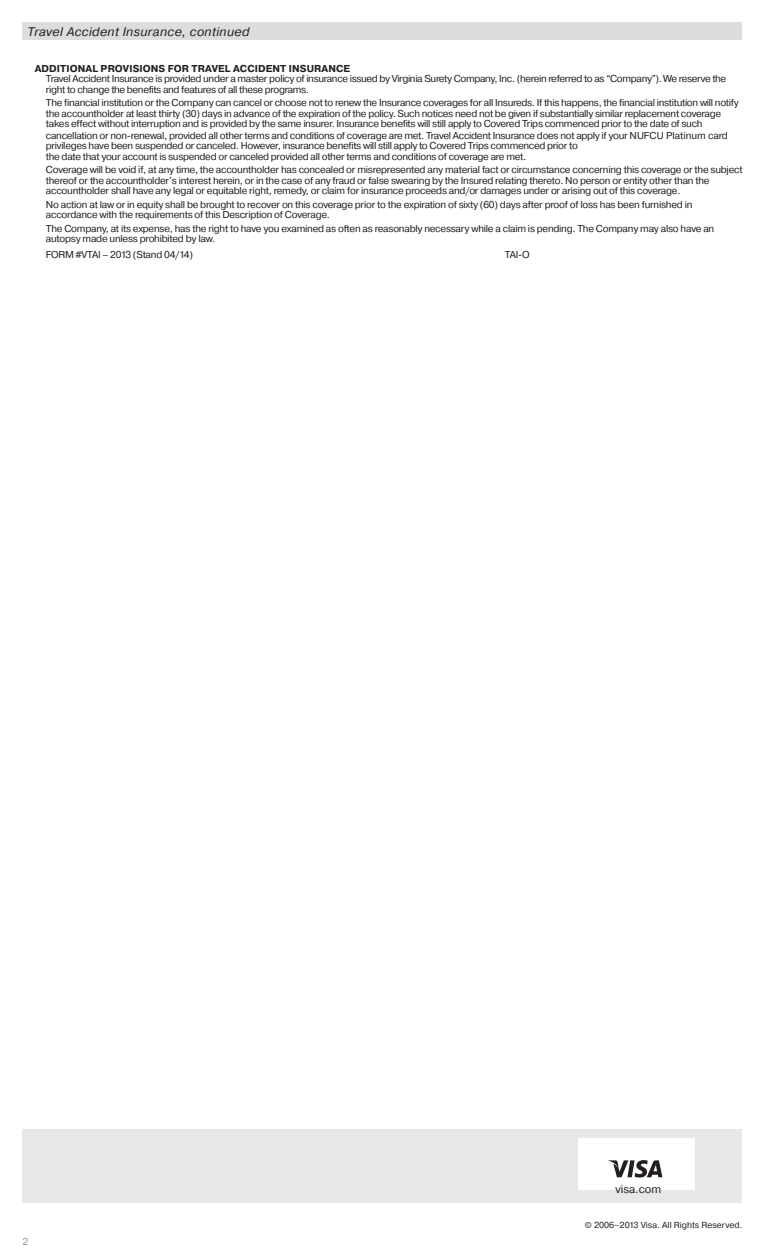
<style>
.page{position:relative;width:765px;height:1260px;background:#fff}
.page>*{position:absolute;margin:0;border:0;box-sizing:border-box;transform-origin:0 0}
.t1{font:italic 12.5px "Visa";letter-spacing:.025em;color:#231f20}
.t2{font:11.25px "Visa";color:#231f20}
.BODY{font:10px/10.6px "Visa";letter-spacing:-.03em;color:#231f20}
.SUB{font:700 10px "Visa";letter-spacing:.01em;color:#231f20}
.BODY-2{font:10px "Visa";color:#939598}
.D__Program_Provision{font:8.75px "Visa";color:#231f20}
</style>
<div class="page">
<div style="left:22px;top:22px;width:720px;height:19px;background:#dcdddf"></div>
<div style="left:22px;top:1129px;width:720px;height:74px;background:#e6e7e9"></div>
<div style="left:579px;top:1139px;width:116px;height:51px;background:#fff"></div>
<svg style="left:608px;top:1160px;width:54px;height:18px"></svg>
<p class="t1" style="left:27px;top:24px;width:224px">Travel Accident Insurance, continued</p>
<p class="SUB" style="left:35px;top:62px;width:317px">ADDITIONAL PROVISIONS FOR TRAVEL ACCIDENT INSURANCE</p>
<p class="BODY" style="left:46px;top:74px;width:682px">Travel Accident Insurance is provided under a master policy of insurance issued by Virginia Surety Company, Inc. (herein referred to as “Company”). We reserve the right to change the benefits and features of all these programs.</p>
<p class="BODY" style="left:46px;top:98px;width:694px">The financial institution or the Company can cancel or choose not to renew the Insurance coverages for all Insureds. If this happens, the financial institution will notify the accountholder at least thirty (30) days in advance of the expiration of the policy. Such notices need not be given if substantially similar replacement coverage takes effect without interruption and is provided by the same insurer. Insurance benefits will still apply to Covered Trips commenced prior to the date of such cancellation or non-renewal, provided all other terms and conditions of coverage are met. Travel Accident Insurance does not apply if your NUFCU Platinum card privileges have been suspended or canceled. However, insurance benefits will still apply to Covered Trips commenced prior to<br>the date that your account is suspended or canceled provided all other terms and conditions of coverage are met.</p>
<p class="BODY" style="left:46px;top:165px;width:698px">Coverage will be void if, at any time, the accountholder has concealed or misrepresented any material fact or circumstance concerning this coverage or the subject thereof or the accountholder’s interest herein, or in the case of any fraud or false swearing by the Insured relating thereto. No person or entity other than the accountholder shall have any legal or equitable right, remedy, or claim for insurance proceeds and/or damages under or arising out of this coverage.</p>
<p class="BODY" style="left:46px;top:199px;width:648px">No action at law or in equity shall be brought to recover on this coverage prior to the expiration of sixty (60) days after proof of loss has been furnished in accordance with the requirements of this Description of Coverage.</p>
<p class="BODY" style="left:46px;top:223px;width:670px">The Company, at its expense, has the right to have you examined as often as reasonably necessary while a claim is pending. The Company may also have an autopsy made unless prohibited by law.</p>
<p class="BODY" style="left:46px;top:249px;width:149px">FORM #VTAI – 2013 (Stand 04/14)</p>
<p class="BODY" style="left:505px;top:249px;width:26px">TAI-O</p>
<p class="BODY-2" style="left:22px;top:1235px;width:7px">2</p>
<p class="t2" style="left:616px;top:1182px;width:47px">visa.com</p>
<p class="D__Program_Provision" style="left:585px;top:1220px;width:159px">© 2006–2013 Visa. All Rights Reserved.</p>
</div>
